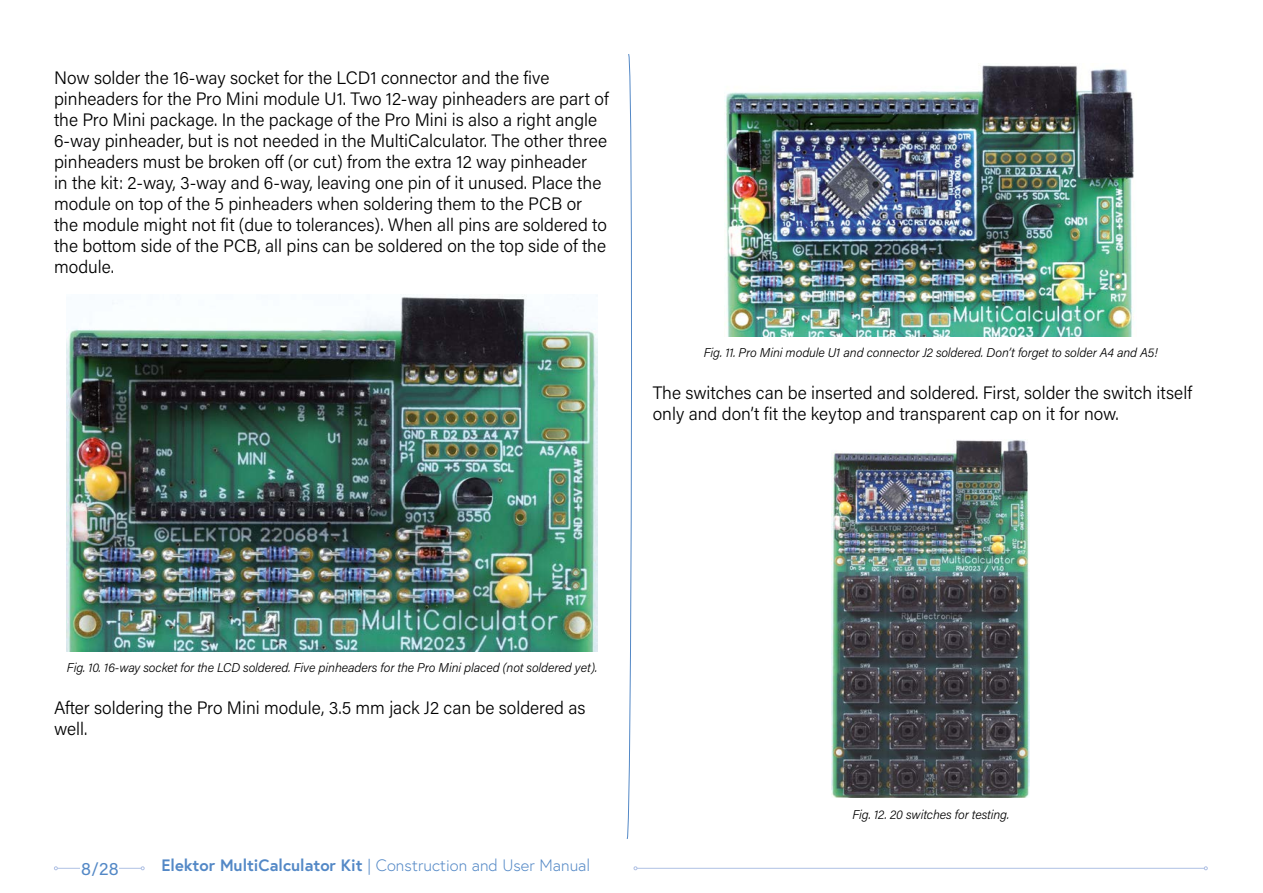
<style>
.page{position:relative;width:1263px;height:893px;background:#fff}
.page>*{position:absolute;margin:0;border:0;box-sizing:border-box;transform-origin:0 0}
.t1{font:300 18px/21px "Acumin Pro";color:#000}
.t2{font:18px "Acumin Pro";color:#5388c6}
.t3{font:300 16.5px "Europa";color:#5388c6}
.t4{font:italic 300 12.75px "Acumin Pro";letter-spacing:-.01em;color:#000}
.s1{font-weight:700}
</style>
<div class="page">
<svg style="left:626px;top:54px;width:6px;height:785px"></svg>
<img style="left:66px;top:295px;width:532px;height:356px">
<img style="left:725px;top:65px;width:409px;height:271px">
<img style="left:832px;top:440px;width:198px;height:358px">
<hr style="left:57px;top:868px;width:84px;height:1px;background:#b0c1e4">
<svg style="left:54px;top:866px;width:4px;height:4px"></svg>
<svg style="left:141px;top:866px;width:4px;height:4px"></svg>
<hr style="left:637px;top:868px;width:567px;height:1px;background:#b0c1e4">
<svg style="left:1204px;top:866px;width:4px;height:4px"></svg>
<div style="left:81px;top:853px;width:38px;height:30px;background:#fff"></div>
<p class="t1" style="left:54px;top:67px;width:556px">Now solder the 16-way socket for the LCD1 connector and the five pinheaders for the Pro Mini module U1. Two 12-way pinheaders are part of the Pro Mini package. In the package of the Pro Mini is also a right angle 6-way pinheader, but is not needed in the MultiCalculator. The other three pinheaders must be broken off (or cut) from the extra 12 way pinheader<br>in the kit: 2-way, 3-way and 6-way, leaving one pin of it unused. Place the module on top of the 5 pinheaders when soldering them to the PCB or the module might not fit (due to tolerances). When all pins are soldered to the bottom side of the PCB, all pins can be soldered on the top side of the module.</p>
<p class="t4" style="left:704px;top:344px;width:455px">Fig. 11. Pro Mini module U1 and connector J2 soldered. Don’t forget to solder A4 and A5!</p>
<p class="t1" style="left:653px;top:382px;width:541px">The switches can be inserted and soldered. First, solder the switch itself only and don’t fit the keytop and transparent cap on it for now.</p>
<p class="t4" style="left:67px;top:659px;width:532px">Fig. 10. 16-way socket for the LCD soldered. Five pinheaders for the Pro Mini placed (not soldered yet).</p>
<p class="t1" style="left:54px;top:697px;width:533px">After soldering the Pro Mini module, 3.5 mm jack J2 can be soldered as well.</p>
<p class="t2" style="left:81px;top:856px;width:39px">8/28</p>
<p class="t3" style="left:162px;top:855px;width:430px"><span class="s1">Elektor MultiCalculator Kit</span> | Construction and User Manual</p>
<p class="t4" style="left:852px;top:806px;width:158px">Fig. 12. 20 switches for testing.</p>
</div>
